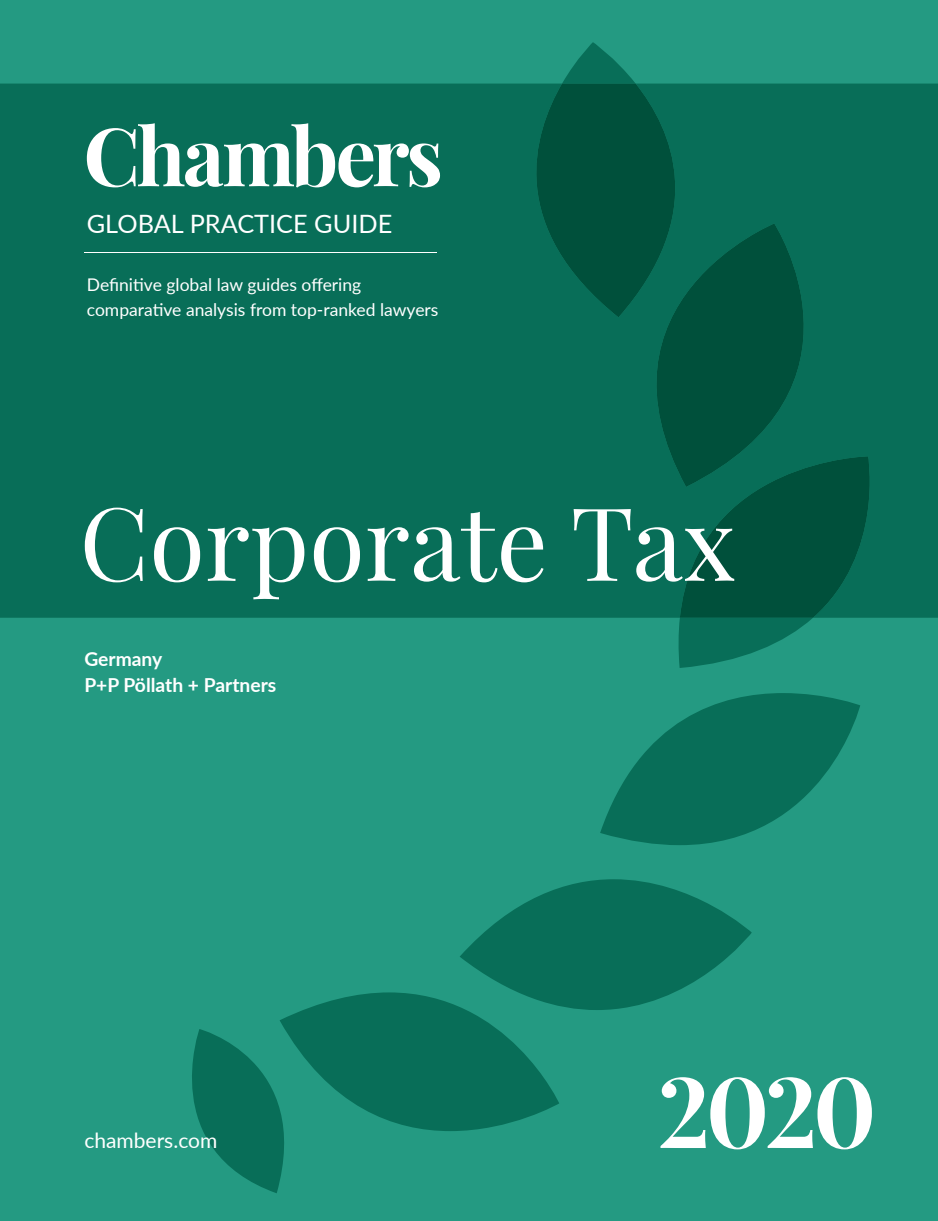
<style>
.page{position:relative;width:938px;height:1221px;background:#fff}
.page>*{position:absolute;margin:0;border:0;box-sizing:border-box;transform-origin:0 0}
.t1{font:101.5px "Playfair Display";color:#fff}
.t2{font:700 98px "Playfair Display";color:#fff}
.t3{font:25.38px "Lato";color:#fff}
.t4{font:21px "Lato";color:#fff}
.t5{font:700 19.25px/26.2px "Lato";color:#fff}
.t6{font:17.5px/24.5px "Lato";color:#fff}
</style>
<div class="page">
<div style="left:0;top:0;width:938px;height:1220px;background:#249a82"></div>
<div style="left:0;top:84px;width:938px;height:533px;background:#086e58"></div>
<svg style="left:562px;top:42px;width:73px;height:42px"></svg>
<svg style="left:506px;top:84px;width:202px;height:233px;background:#035e49"></svg>
<svg style="left:585px;top:223px;width:296px;height:264px;background:#04614b"></svg>
<svg style="left:678px;top:456px;width:206px;height:212px;background:#07644e"></svg>
<svg style="left:600px;top:693px;width:260px;height:152px"></svg>
<svg style="left:192px;top:879px;width:559px;height:314px"></svg>
<svg style="left:87px;top:123px;width:353px;height:64px;background:#60a193"></svg>
<hr style="left:84px;top:253px;width:353px;height:1px;background:#fff">
<h3 class="t3" style="left:87px;top:205px;width:307px">GLOBAL PRACTICE GUIDE</h3>
<p class="t6" style="left:87px;top:272px;width:353px">Definitive global law guides offering comparative analysis from top-ranked lawyers</p>
<h1 class="t1" style="left:79px;top:502px;width:657px">Corporate Tax</h1>
<p class="t5" style="left:84px;top:647px;width:193px">Germany<br>P+P Pöllath + Partners</p>
<p class="t4" style="left:84px;top:1125px;width:134px">chambers.com</p>
<h2 class="t2" style="left:657px;top:1056px;width:221px">2020</h2>
</div>
